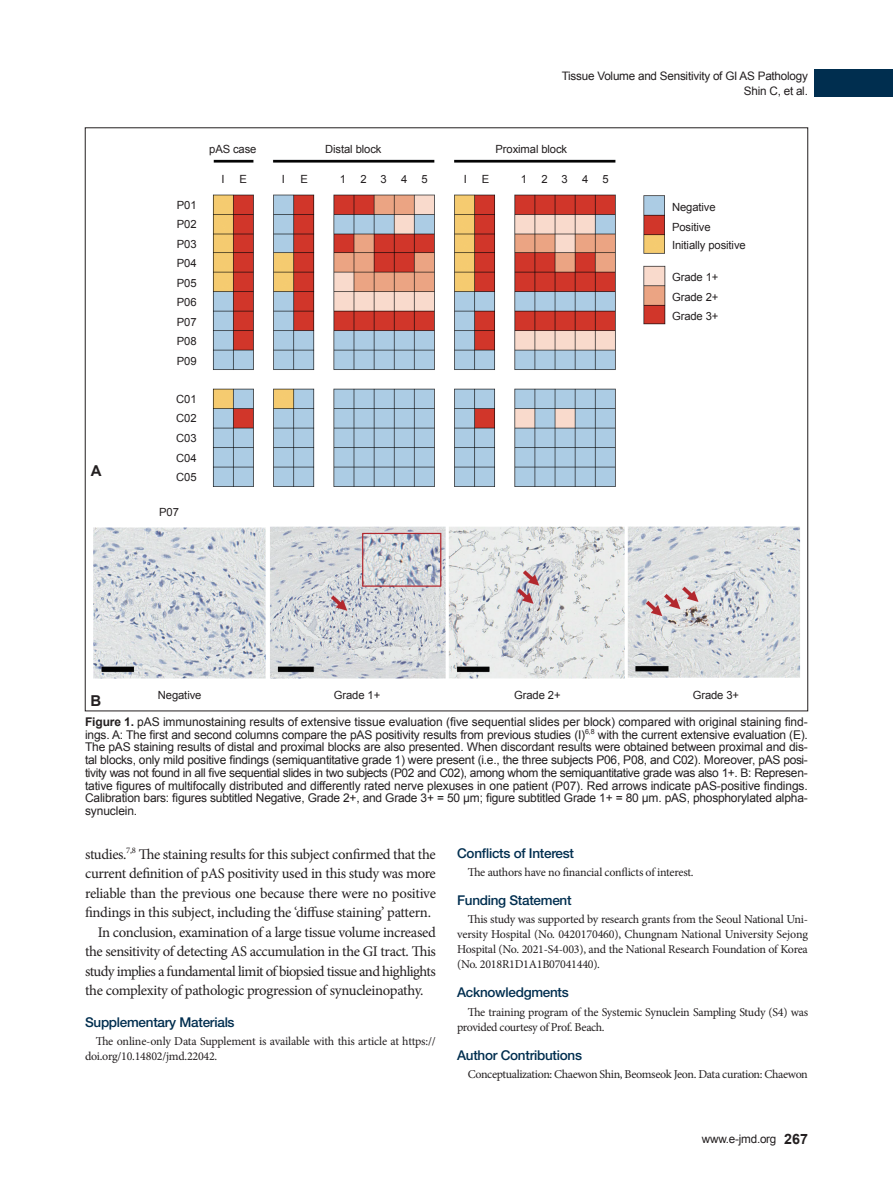
<style>
.page{position:relative;width:893px;height:1191px;background:#fff}
.page>*{position:absolute;margin:0;border:0;box-sizing:border-box;transform-origin:0 0}
.t1{font:700 15px "Arial";color:#231f20}
.t2{font:14.7px "Minion Pro";letter-spacing:-.025em;color:#231f20}
.t3{font:500 13.5px "Helvetica Neue LT Std";letter-spacing:-.02em;color:#002e4f}
.t4{font:12px/12.8px "Arial";letter-spacing:-.02em;color:#231f20;text-align:justify}
.t5{font:12px/15px "Minion Pro";letter-spacing:-.025em;color:#231f20}
.t6{font:11.7px/15px "Arial";letter-spacing:-.02em;color:#231f20;text-align:right}
.t7{font:11.25px/19.5px "Arial";letter-spacing:-.01em;color:#231f20;text-align:justify}
.s1{font-weight:700}
.s2{font-weight:700;font-size:14.25px}
</style>
<div class="page">
<div style="left:814px;top:69px;width:79px;height:28px;background:#002e4f"></div>
<img style="left:93px;top:159px;width:708px;height:520px">
<p class="t6" style="left:562px;top:68px;width:248px">Tissue Volume and Sensitivity of GI AS Pathology<br>Shin C, et al.</p>
<p class="t1" style="left:91px;top:460px;width:12px">A</p>
<p class="t7" style="left:177px;top:195px;width:21px">P01<br>P02<br>P03<br>P04<br>P05<br>P06<br>P07<br>P08<br>P09</p>
<p class="t7" style="left:176px;top:389px;width:22px">C01<br>C02<br>C03<br>C04<br>C05</p>
<p class="t7" style="left:159px;top:502px;width:21px">P07</p>
<p class="t7" style="left:209px;top:139px;width:49px">pAS case</p>
<p class="t7" style="left:222px;top:170px;width:5px">I</p>
<p class="t7" style="left:240px;top:170px;width:9px">E</p>
<p class="t7" style="left:282px;top:170px;width:5px">I</p>
<p class="t7" style="left:300px;top:170px;width:9px">E</p>
<p class="t7" style="left:340px;top:170px;width:8px">1</p>
<p class="t7" style="left:360px;top:170px;width:28px">2 3</p>
<p class="t7" style="left:401px;top:170px;width:28px">4 5</p>
<p class="t7" style="left:464px;top:170px;width:5px">I</p>
<p class="t7" style="left:482px;top:170px;width:9px">E</p>
<p class="t7" style="left:521px;top:170px;width:8px">1</p>
<p class="t7" style="left:541px;top:170px;width:28px">2 3</p>
<p class="t7" style="left:582px;top:170px;width:28px">4 5</p>
<p class="t7" style="left:325px;top:139px;width:58px">Distal block</p>
<p class="t7" style="left:496px;top:139px;width:73px">Proximal block</p>
<p class="t7" style="left:672px;top:197px;width:45px">Negative</p>
<p class="t7" style="left:672px;top:217px;width:75px;line-height:18.8px">Positive<br>Initially positive</p>
<p class="t7" style="left:672px;top:267px;width:48px">Grade 1+ Grade 2+ Grade 3+</p>
<p class="t1" style="left:90px;top:690px;width:12px">B</p>
<p class="t7" style="left:158px;top:685px;width:45px">Negative</p>
<p class="t7" style="left:334px;top:685px;width:48px">Grade 1+</p>
<p class="t7" style="left:514px;top:685px;width:48px">Grade 2+</p>
<p class="t7" style="left:693px;top:685px;width:48px">Grade 3+</p>
<p class="t4" style="left:85px;top:715px;width:724px"><span class="s1">Figure 1.</span> pAS immunostaining results of extensive tissue evaluation (five sequential slides per block) compared with original staining find&shy;ings. A: The first and second columns compare the pAS positivity results from previous studies (I)<sup>6,8</sup> with the current extensive evaluation (E).<br>The pAS staining results of distal and proximal blocks are also presented. When discordant results were obtained between proximal and dis&shy;tal blocks, only mild positive findings (semiquantitative grade 1) were present (i.e., the three subjects P06, P08, and C02). Moreover, pAS posi&shy;tivity was not found in all five sequential slides in two subjects (P02 and C02), among whom the semiquantitative grade was also 1+. B: Represen&shy;tative figures of multifocally distributed and differently rated nerve plexuses in one patient (P07). Red arrows indicate pAS-positive findings.<br>Calibration bars: figures subtitled Negative, Grade 2+, and Grade 3+ = 50 μm; figure subtitled Grade 1+ = 80 μm. pAS, phosphorylated alpha&shy;synuclein.</p>
<p class="t2" style="left:85px;top:844px;width:352px">studies.<sup>7,8</sup> The staining results for this subject confirmed that the</p>
<p class="t2" style="left:85px;top:863px;width:352px">current definition of pAS positivity used in this study was more</p>
<p class="t2" style="left:85px;top:883px;width:352px">reliable than the previous one because there were no positive</p>
<p class="t2" style="left:85px;top:902px;width:347px">findings in this subject, including the ‘diffuse staining’ pattern.</p>
<p class="t2" style="left:98px;top:922px;width:340px">In conclusion, examination of a large tissue volume increased</p>
<p class="t2" style="left:85px;top:941px;width:352px">the sensitivity of detecting AS accumulation in the GI tract. This</p>
<p class="t2" style="left:85px;top:961px;width:352px">study implies a fundamental limit of biopsied tissue and highlights</p>
<p class="t2" style="left:85px;top:980px;width:340px">the complexity of pathologic progression of synucleinopathy.</p>
<p class="t3" style="left:85px;top:1013px;width:151px">Supplementary Materials</p>
<p class="t5" style="left:85px;top:1033px;width:352px;text-indent:11px">The online-only Data Supplement is available with this article at https:// doi.org/10.14802/jmd.22042.</p>
<p class="t3" style="left:457px;top:845px;width:118px">Conflicts of Interest</p>
<p class="t5" style="left:468px;top:864px;width:227px">The authors have no financial conflicts of interest.</p>
<p class="t3" style="left:457px;top:892px;width:116px">Funding Statement</p>
<p class="t5" style="left:457px;top:912px;width:352px;text-align:justify;text-indent:11px">This study was supported by research grants from the Seoul National Uni&shy;versity Hospital (No. 0420170460), Chungnam National University Sejong Hospital (No. 2021-S4-003), and the National Research Foundation of Korea (No. 2018R1D1A1B07041440).</p>
<p class="t3" style="left:457px;top:984px;width:113px">Acknowledgments</p>
<p class="t5" style="left:457px;top:1004px;width:352px;text-indent:11px">The training program of the Systemic Synuclein Sampling Study (S4) was provided courtesy of Prof. Beach.</p>
<p class="t3" style="left:457px;top:1046px;width:126px">Author Contributions</p>
<p class="t5" style="left:468px;top:1066px;width:342px">Conceptualization: Chaewon Shin, Beomseok Jeon. Data curation: Chaewon</p>
<p class="t6" style="left:702px;top:1131px;width:108px">www.e-jmd.org <span class="s2">267</span></p>
</div>
